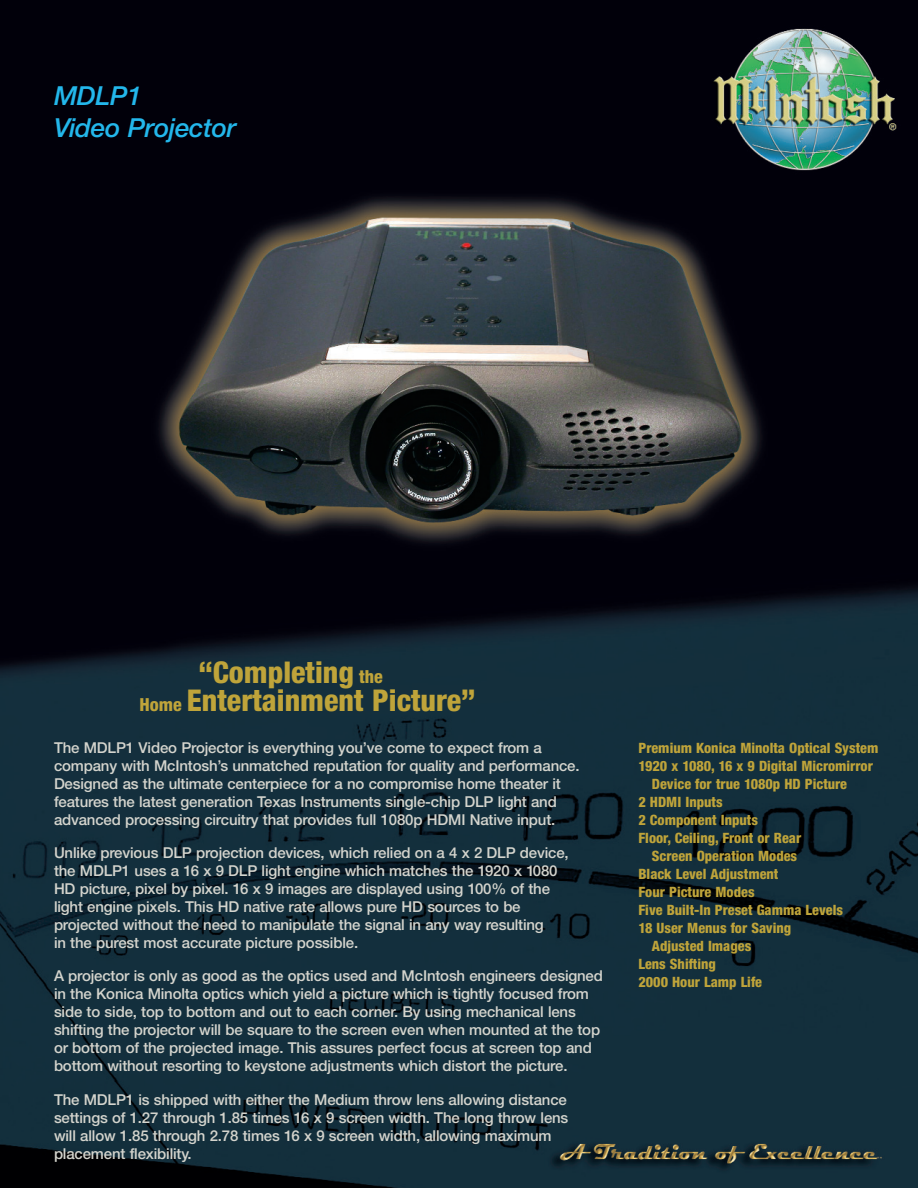
<style>
.page{position:relative;width:918px;height:1188px;background:#fff}
.page>*{position:absolute;margin:0;border:0;box-sizing:border-box;transform-origin:0 0}
.t1{font:800 condensed 30px/28.5px "Helvetica Neue";color:#bfa43a}
.t2{font:italic 500 26.25px/32.2px "Helvetica Neue";letter-spacing:-.015em;color:#23b7eb}
.t3{font:500 15px/18px "Helvetica Neue";letter-spacing:-.01em;color:#d4d4cd}
.t4{font:800 condensed 14.25px "Helvetica Neue";color:#bfa43a}
.s1{font-size:18px}
</style>
<div class="page">
<img style="left:0;top:0;width:918px;height:1188px">
<h2 class="t2" style="left:54px;top:82px;width:184px">MDLP1<br>Video Projector</h2>
<h1 class="t1" style="left:140px;top:661px;width:338px;text-indent:59px">“Completing <span class="s1">the<br>Home</span> Entertainment Picture”</h1>
<p class="t3" style="left:54px;top:740px;width:527px">The MDLP1 Video Projector is everything you’ve come to expect from a company with McIntosh’s unmatched reputation for quality and performance.<br>Designed as the ultimate centerpiece for a no compromise home theater it features the latest generation Texas Instruments single-chip DLP light and advanced processing circuitry that provides full 1080p HDMI Native input.</p>
<p class="t3" style="left:54px;top:845px;width:516px">Unlike previous DLP projection devices, which relied on a 4 x 2 DLP device, the MDLP1 uses a 16 x 9 DLP light engine which matches the 1920 x 1080<br>HD picture, pixel by pixel. 16 x 9 images are displayed using 100% of the light engine pixels. This HD native rate allows pure HD sources to be projected without the need to manipulate the signal in any way resulting<br>in the purest most accurate picture possible.</p>
<p class="t3" style="left:54px;top:969px;width:550px">A projector is only as good as the optics used and McIntosh engineers designed in the Konica Minolta optics which yield a picture which is tightly focused from side to side, top to bottom and out to each corner. By using mechanical lens shifting the projector will be square to the screen even when mounted at the top or bottom of the projected image. This assures perfect focus at screen top and bottom without resorting to keystone adjustments which distort the picture.</p>
<p class="t3" style="left:54px;top:1092px;width:516px">The MDLP1 is shipped with either the Medium throw lens allowing distance settings of 1.27 through 1.85 times 16 x 9 screen width. The long throw lens will allow 1.85 through 2.78 times 16 x 9 screen width, allowing maximum placement flexibility.</p>
<p class="t4" style="left:638px;top:742px;width:242px">Premium Konica Minolta Optical System</p>
<p class="t4" style="left:638px;top:760px;width:236px">1920 x 1080, 16 x 9 Digital Micromirror</p>
<p class="t4" style="left:652px;top:778px;width:197px">Device for true 1080p HD Picture</p>
<p class="t4" style="left:638px;top:796px;width:86px">2 HDMI Inputs</p>
<p class="t4" style="left:638px;top:815px;width:121px">2 Component Inputs</p>
<p class="t4" style="left:638px;top:833px;width:164px">Floor, Ceiling, Front or Rear</p>
<p class="t4" style="left:652px;top:851px;width:147px">Screen Operation Modes</p>
<p class="t4" style="left:638px;top:869px;width:142px">Black Level Adjustment</p>
<p class="t4" style="left:638px;top:887px;width:118px">Four Picture Modes</p>
<p class="t4" style="left:638px;top:905px;width:206px">Five Built-In Preset Gamma Levels</p>
<p class="t4" style="left:638px;top:923px;width:154px">18 User Menus for Saving</p>
<p class="t4" style="left:652px;top:941px;width:101px">Adjusted Images</p>
<p class="t4" style="left:638px;top:959px;width:79px">Lens Shifting</p>
<p class="t4" style="left:638px;top:977px;width:125px">2000 Hour Lamp Life</p>
</div>
